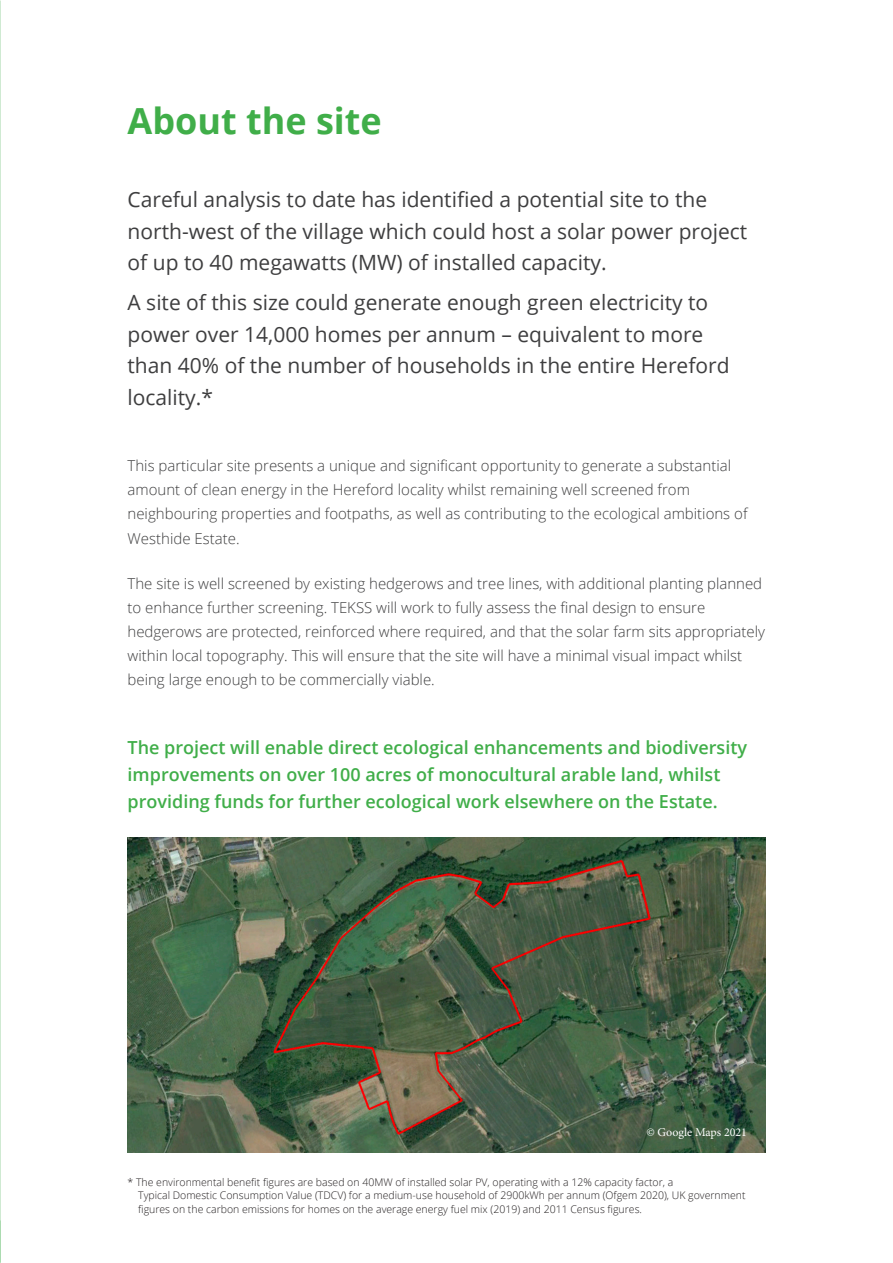
<style>
.page{position:relative;width:893px;height:1263px;background:#fff}
.page>*{position:absolute;margin:0;border:0;box-sizing:border-box;transform-origin:0 0}
.t1{font:700 36px "Open Sans";color:#40ae49}
.t2{font:21px/31.5px "Open Sans";color:#3e3e3f}
.t3{font:600 18px/27px "Open Sans";color:#40ae49}
.t4{font:300 15px/24px "Open Sans";color:#3e3e3f}
.t5{font:12px "Minion Pro";color:#fff}
.t6{font:300 10.5px/13.5px "Open Sans";color:#231f20}
</style>
<div class="page">
<img style="left:128px;top:838px;width:637px;height:314px">
<p class="t1" style="left:128px;top:95px;width:256px">About the site</p>
<p class="t2" style="left:128px;top:183px;width:621px">Careful analysis to date has identified a potential site to the north-west of the village which could host a solar power project of up to 40 megawatts (MW) of installed capacity.</p>
<p class="t2" style="left:128px;top:287px;width:603px">A site of this size could generate enough green electricity to power over 14,000 homes per annum – equivalent to more than 40% of the number of households in the entire Hereford locality.*</p>
<p class="t4" style="left:128px;top:454px;width:621px">This particular site presents a unique and significant opportunity to generate a substantial amount of clean energy in the Hereford locality whilst remaining well screened from neighbouring properties and footpaths, as well as contributing to the ecological ambitions of Westhide Estate.</p>
<p class="t4" style="left:128px;top:571px;width:639px">The site is well screened by existing hedgerows and tree lines, with additional planting planned to enhance further screening. TEKSS will work to fully assess the final design to ensure hedgerows are protected, reinforced where required, and that the solar farm sits appropriately within local topography. This will ensure that the site will have a minimal visual impact whilst being large enough to be commercially viable.</p>
<p class="t3" style="left:128px;top:734px;width:621px">The project will enable direct ecological enhancements and biodiversity improvements on over 100 acres of monocultural arable land, whilst providing funds for further ecological work elsewhere on the Estate.</p>
<p class="t5" style="left:646px;top:1124px;width:102px">© Google Maps 2021</p>
<p class="t6" style="left:138px;top:1175px;width:609px;text-indent:-11px">* The environmental benefit figures are based on 40MW of installed solar PV, operating with a 12% capacity factor, a<br>Typical Domestic Consumption Value (TDCV) for a medium-use household of 2900kWh per annum (Ofgem 2020), UK government figures on the carbon emissions for homes on the average energy fuel mix (2019) and 2011 Census figures.</p>
</div>
